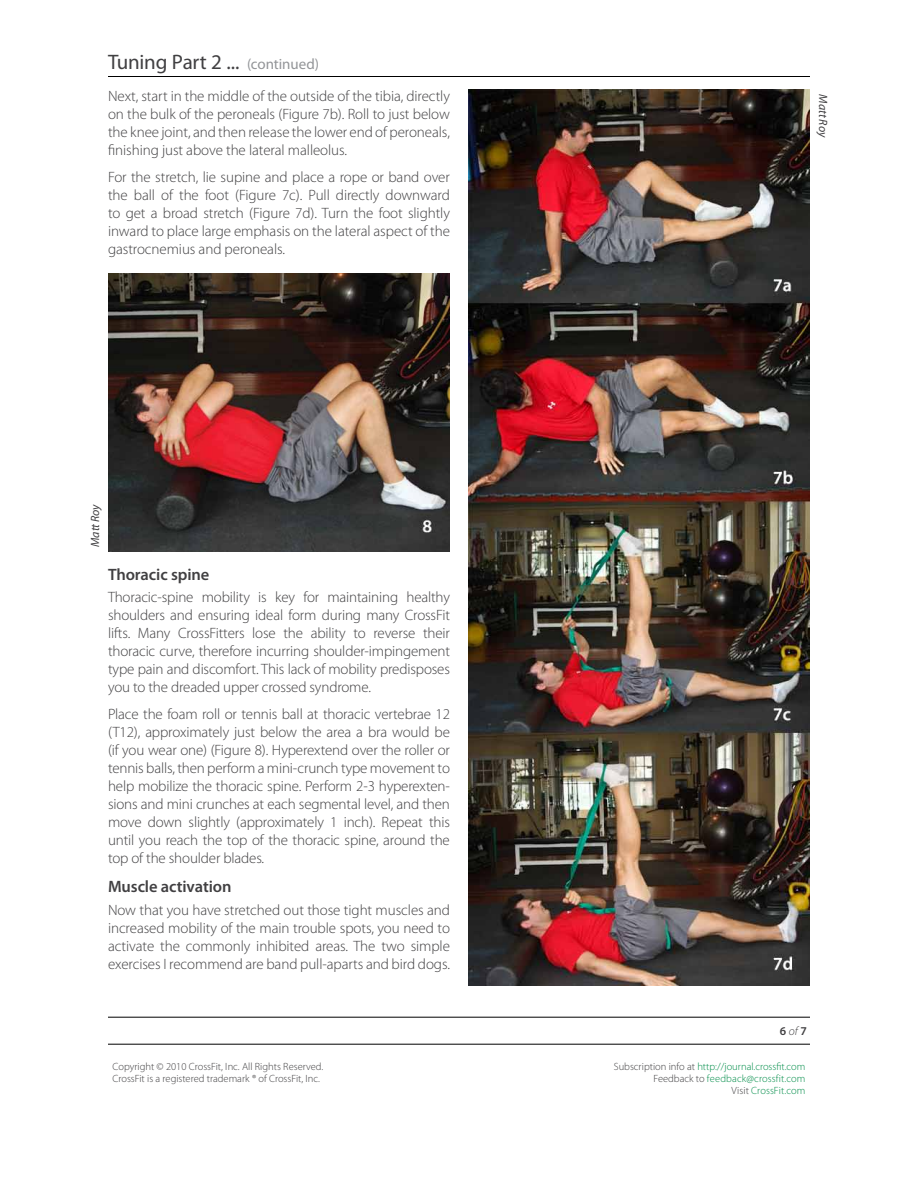
<style>
.page{position:relative;width:918px;height:1188px;background:#fff}
.page>*{position:absolute;margin:0;border:0;box-sizing:border-box;transform-origin:0 0}
.t1{font:21px "Myriad Pro";letter-spacing:-.01em;color:#414042}
.t2{font:600 16.5px "Myriad Pro";letter-spacing:-.005em;color:#414042}
.t3{font:300 15px/18px "Myriad Pro";letter-spacing:-.005em;color:#414042;text-align:justify}
.t4{font:italic 12px "Myriad Pro";letter-spacing:-.005em;color:#414042}
.t5{font:600 12px "Myriad Pro";color:#414042}
.t6{font:300 10.5px/12px "Myriad Pro";color:#008d49;text-align:right}
.t7{font:300 10.5px/12px "Myriad Pro";color:#414042}
.s1{font-size:15px;color:#939598}
.s2{font-weight:300;font-style:italic}
.s3{color:#414042}
</style>
<div class="page">
<hr style="left:108px;top:76px;width:702px;height:1px;background:#000">
<hr style="left:108px;top:1017px;width:702px;height:1px;background:#000">
<hr style="left:108px;top:1044px;width:702px;height:1px;background:#000">
<img style="left:468px;top:90px;width:342px;height:895px">
<img style="left:108px;top:273px;width:342px;height:278px">
<h1 class="t1" style="left:108px;top:50px;width:213px">Tuning Part 2 ... <span class="s1">(continued)</span></h1>
<p class="t3" style="left:108px;top:87px;width:344px">Next, start in the middle of the outside of the tibia, directly on the bulk of the peroneals (Figure 7b). Roll to just below the knee joint, and then release the lower end of peroneals, finishing just above the lateral malleolus.</p>
<p class="t3" style="left:108px;top:168px;width:344px">For the stretch, lie supine and place a rope or band over the ball of the foot (Figure 7c). Pull directly downward to get a broad stretch (Figure 7d). Turn the foot slightly inward to place large emphasis on the lateral aspect of the gastrocnemius and peroneals.</p>
<p class="t4" style="left:829px;top:94px;width:45px;rotate:90deg">Matt Roy</p>
<p class="t4" style="left:89px;top:547px;width:45px;rotate:-90deg">Matt Roy</p>
<p class="t2" style="left:108px;top:565px;width:103px">Thoracic spine</p>
<p class="t3" style="left:108px;top:589px;width:344px">Thoracic-spine mobility is key for maintaining healthy shoulders and ensuring ideal form during many CrossFit lifts. Many CrossFitters lose the ability to reverse their thoracic curve, therefore incurring shoulder-impingement type pain and discomfort. This lack of mobility predisposes you to the dreaded upper crossed syndrome.</p>
<p class="t3" style="left:108px;top:706px;width:344px">Place the foam roll or tennis ball at thoracic vertebrae 12 (T12), approximately just below the area a bra would be (if you wear one) (Figure 8). Hyperextend over the roller or tennis balls, then perform a mini-crunch type movement to help mobilize the thoracic spine. Perform 2-3 hyperexten&shy;sions and mini crunches at each segmental level, and then move down slightly (approximately 1 inch). Repeat this until you reach the top of the thoracic spine, around the top of the shoulder blades.</p>
<p class="t2" style="left:108px;top:878px;width:125px">Muscle activation</p>
<p class="t3" style="left:108px;top:901px;width:344px">Now that you have stretched out those tight muscles and increased mobility of the main trouble spots, you need to activate the commonly inhibited areas. The two simple exercises I recommend are band pull-aparts and bird dogs.</p>
<p class="t5" style="left:780px;top:1024px;width:29px">6<span class="s2">of</span>7</p>
<p class="t7" style="left:112px;top:1061px;width:212px">Copyright © 2010 CrossFit, Inc. All Rights Reserved.<br>CrossFit is a registered trademark ® of CrossFit, Inc.</p>
<p class="t6" style="left:614px;top:1061px;width:193px"><span class="s3">Subscription info at</span> http://journal.crossfit.com<br><span class="s3">Feedback to</span> feedback@crossfit.com<br><span class="s3">Visit</span> CrossFit.com</p>
</div>
